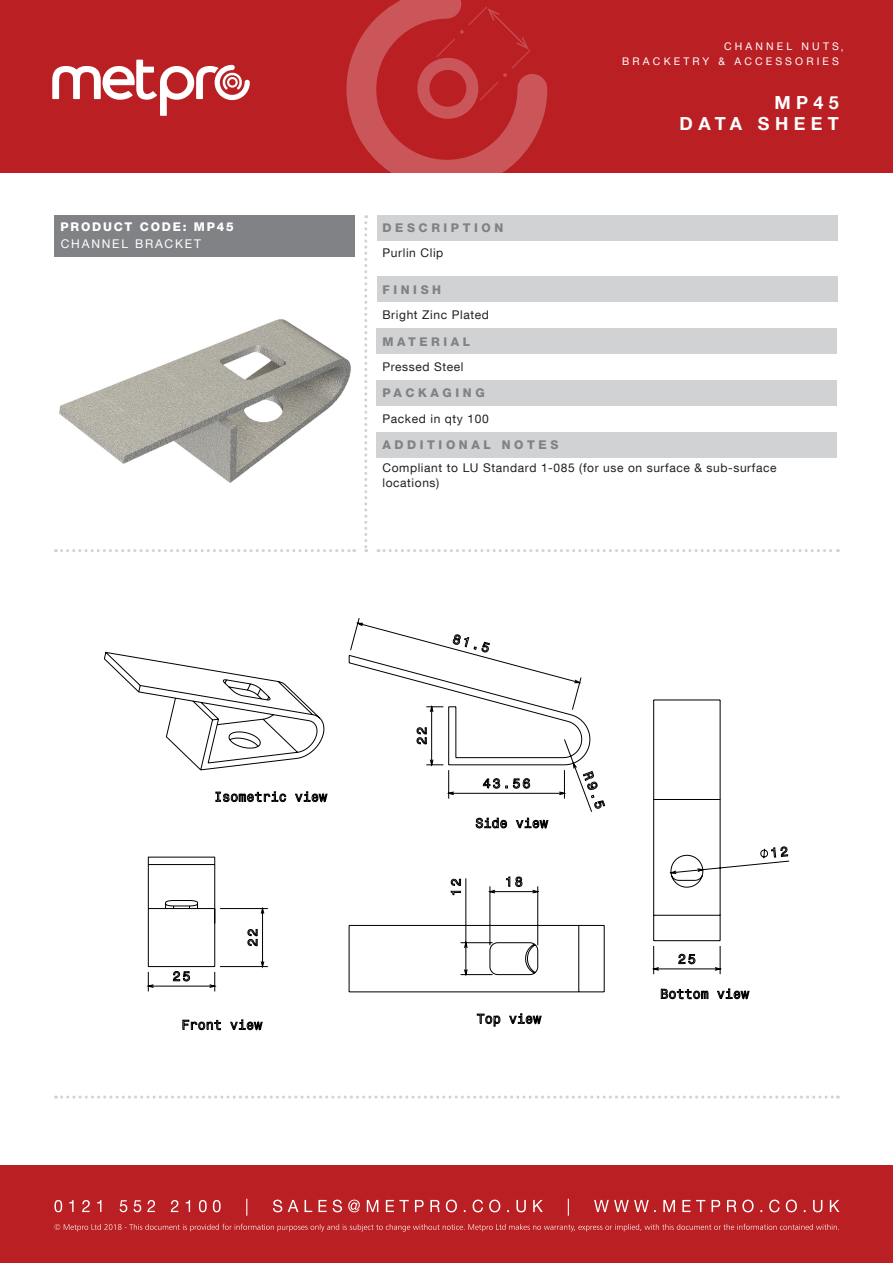
<style>
.page{position:relative;width:893px;height:1263px;background:#fff}
.page>*{position:absolute;margin:0;border:0;box-sizing:border-box;transform-origin:0 0}
.t1{font:700 18px "Helvetica Neue LT Com";letter-spacing:.3em;color:#fff}
.t2{font:12px/14.4px "Helvetica Neue LT Com";letter-spacing:.05em;color:#231f20}
.t3{font:800 12px "Helvetica Neue LT Com";letter-spacing:.3em;color:#808285}
.t4{font:800 12px "Helvetica Neue LT Com";letter-spacing:.15em;color:#fff}
.t5{font:12px "Helvetica Neue LT Com";letter-spacing:.15em;color:#fff}
.t6{font:10.5px "Helvetica Neue LT Com";letter-spacing:.3em;color:#fff}
</style>
<div class="page">
<div style="left:0;top:1165px;width:893px;height:98px;background:#ba1f24"></div>
<svg style="left:54px;top:1224px;width:785px;height:7px"></svg>
<svg style="left:54px;top:1199px;width:785px;height:17px"></svg>
<div style="left:0;top:0;width:893px;height:172px;background:#ba1f24"></div>
<svg style="left:52px;top:60px;width:198px;height:56px"></svg>
<svg style="left:364px;top:215px;width:3px;height:337px"></svg>
<svg style="left:56px;top:549px;width:299px;height:3px"></svg>
<svg style="left:378px;top:549px;width:460px;height:3px"></svg>
<svg style="left:62px;top:1095px;width:776px;height:3px"></svg>
<svg style="left:346px;top:0;width:201px;height:173px"></svg>
<div style="left:376px;top:215px;width:461px;height:25px;background:#d1d2d4"></div>
<div style="left:55px;top:215px;width:300px;height:41px;background:#808285"></div>
<div style="left:376px;top:277px;width:461px;height:25px;background:#d1d2d4"></div>
<div style="left:376px;top:329px;width:461px;height:25px;background:#d1d2d4"></div>
<div style="left:376px;top:381px;width:461px;height:25px;background:#d1d2d4"></div>
<div style="left:376px;top:432px;width:461px;height:26px;background:#d1d2d4"></div>
<img style="left:59px;top:319px;width:292px;height:164px">
<svg style="left:148px;top:618px;width:642px;height:412px"></svg>
<svg style="left:104px;top:652px;width:224px;height:150px"></svg>
<p class="t4" style="left:61px;top:220px;width:175px">PRODUCT CODE: MP45</p>
<p class="t5" style="left:61px;top:236px;width:142px">CHANNEL BRACKET</p>
<p class="t6" style="left:724px;top:40px;width:116px">CHANNEL NUTS</p>
<p class="t6" style="left:622px;top:55px;width:218px">BRACKETRY &amp; ACCESSORIES</p>
<p class="t1" style="left:774px;top:91px;width:66px">MP45</p>
<p class="t1" style="left:680px;top:112px;width:161px">DATA SHEET</p>
<p class="t3" style="left:382px;top:221px;width:122px">DESCRIPTION</p>
<p class="t2" style="left:382px;top:245px;width:62px">Purlin Clip</p>
<p class="t3" style="left:382px;top:282px;width:60px">FINISH</p>
<p class="t2" style="left:382px;top:307px;width:108px">Bright Zinc Plated</p>
<p class="t3" style="left:382px;top:334px;width:89px">MATERIAL</p>
<p class="t2" style="left:382px;top:359px;width:83px">Pressed Steel</p>
<p class="t3" style="left:382px;top:386px;width:104px">PACKAGING</p>
<p class="t2" style="left:382px;top:411px;width:108px">Packed in qty 100</p>
<p class="t3" style="left:382px;top:438px;width:178px">ADDITIONAL NOTES</p>
<p class="t2" style="left:382px;top:460px;width:396px">Compliant to LU Standard 1-085 (for use on surface &amp; sub-surface locations)</p>
</div>
